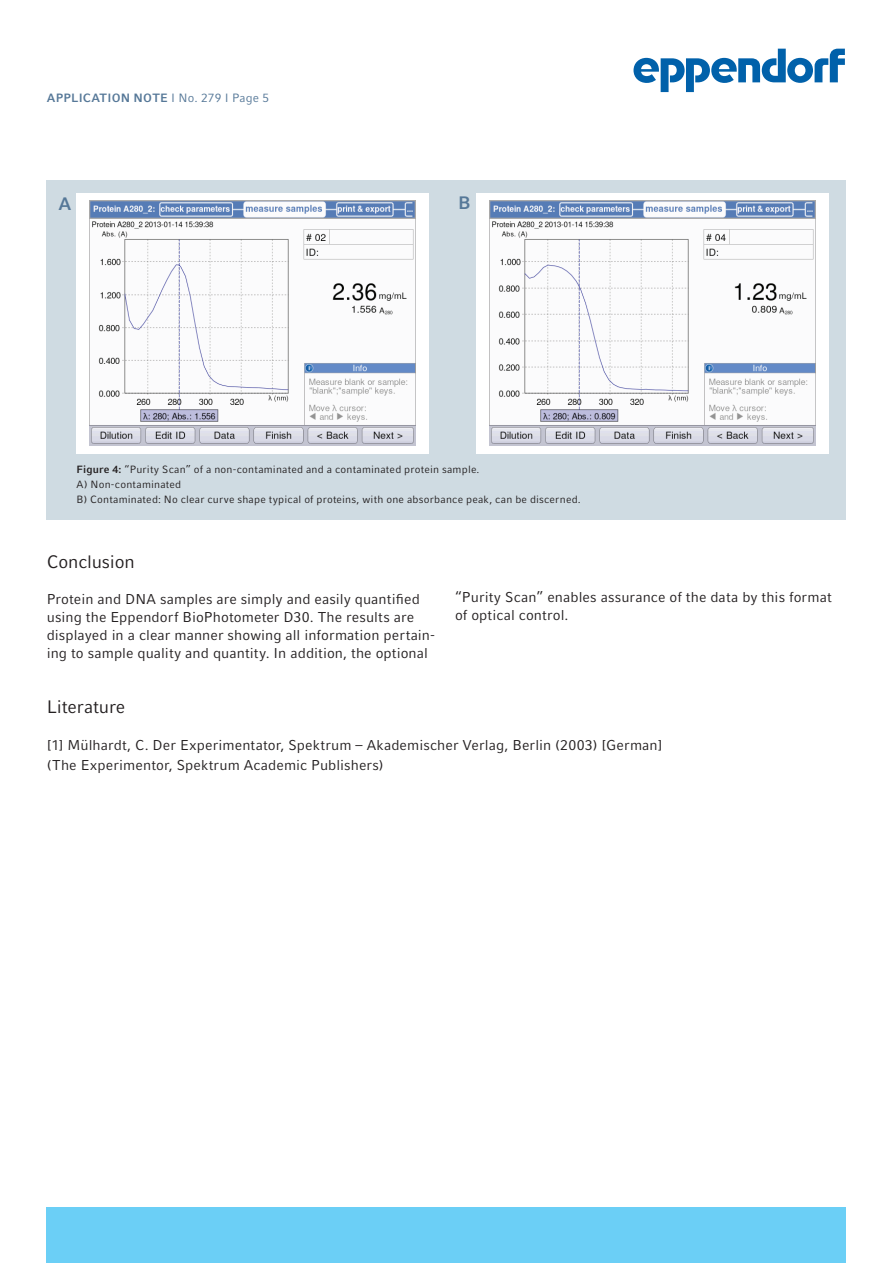
<style>
.page{position:relative;width:893px;height:1263px;background:#fff}
.page>*{position:absolute;margin:0;border:0;box-sizing:border-box;transform-origin:0 0}
.t1{font:18px "Compatil Factfor Eppendorf";letter-spacing:-.005em;color:#231f20}
.t2{font:700 18px "Compatil Factfor Eppendorf";color:#567898}
.t3{font:14.25px/18px "Compatil Factfor Eppendorf";letter-spacing:.005em;color:#231f20}
.t4{font:700 12px "Compatil Factfor Eppendorf";letter-spacing:.015em;color:#567898}
.t5{font:10.5px/15px "Compatil Factfor Eppendorf";letter-spacing:.02em;color:#231f20}
.s1{font-weight:400}
.s2{font-weight:700}
</style>
<div class="page">
<div style="left:47px;top:1208px;width:799px;height:55px;background:#6bcff6"></div>
<svg style="left:633px;top:49px;width:212px;height:43px"></svg>
<div style="left:47px;top:181px;width:799px;height:339px;background:#cfdbe2"></div>
<div style="left:476px;top:193px;width:352px;height:261px;background:#fff"></div>
<img style="left:489px;top:201px;width:327px;height:244px">
<div style="left:77px;top:193px;width:352px;height:261px;background:#fff"></div>
<img style="left:89px;top:201px;width:327px;height:244px">
<p class="t4" style="left:47px;top:91px;width:224px">APPLICATION NOTE <span class="s1">I No. 279 I Page 5</span></p>
<p class="t2" style="left:58px;top:193px;width:14px">A</p>
<p class="t2" style="left:458px;top:192px;width:14px">B</p>
<p class="t5" style="left:77px;top:462px;width:506px"><span class="s2">Figure 4:</span> “Purity Scan” of a non-contaminated and a contaminated protein sample.<br>A) Non-contaminated<br>B) Contaminated: No clear curve shape typical of proteins, with one absorbance peak, can be discerned.</p>
<p class="t1" style="left:47px;top:552px;width:90px">Conclusion</p>
<p class="t3" style="left:47px;top:590px;width:390px">Protein and DNA samples are simply and easily quantified using the Eppendorf BioPhotometer D30. The results are displayed in a clear manner showing all information pertain&shy;ing to sample quality and quantity. In addition, the optional</p>
<p class="t3" style="left:455px;top:588px;width:378px">“Purity Scan” enables assurance of the data by this format of optical control.</p>
<p class="t1" style="left:47px;top:696px;width:80px">Literature</p>
<p class="t3" style="left:47px;top:736px;width:617px;line-height:19.5px">[1] Mülhardt, C. Der Experimentator, Spektrum – Akademischer Verlag, Berlin (2003) [German] (The Experimentor, Spektrum Academic Publishers)</p>
</div>
